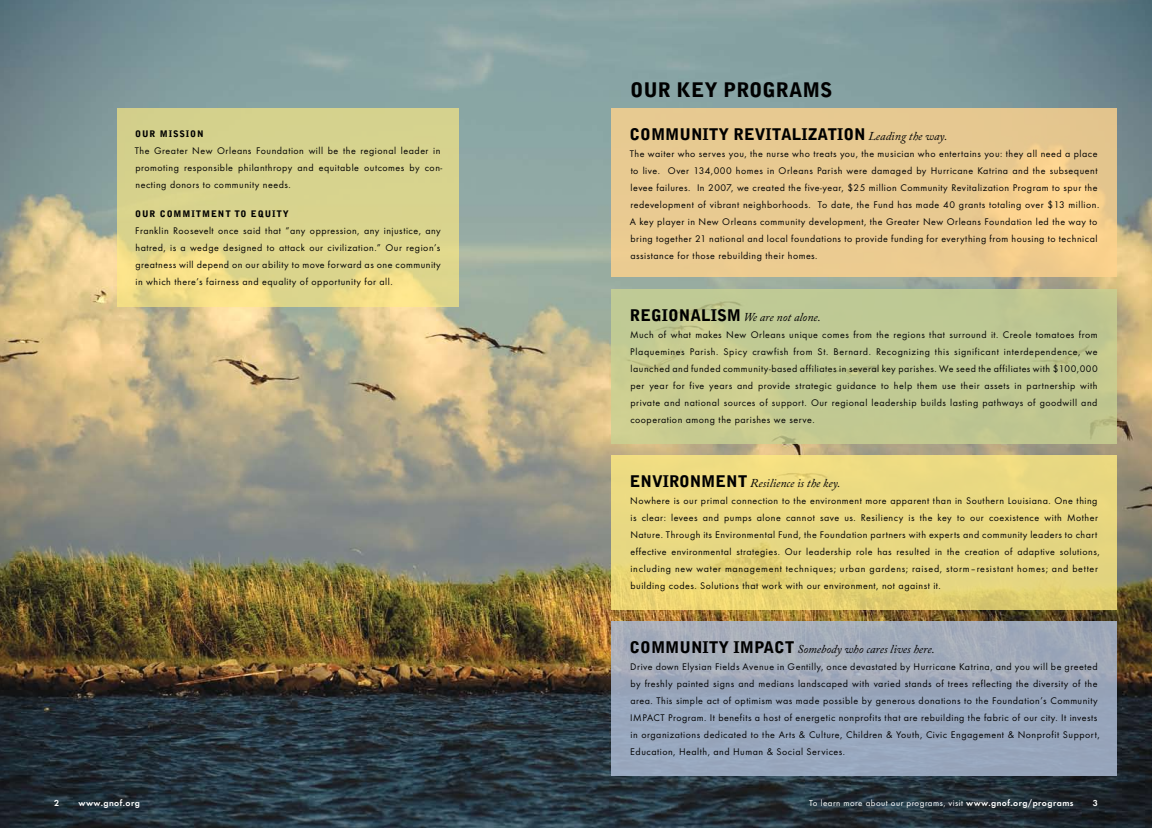
<style>
.page{position:relative;width:1152px;height:828px;background:#fff}
.page>*{position:absolute;margin:0;border:0;box-sizing:border-box;transform-origin:0 0}
.t1{font:900 20px "Bell Gothic";color:#000}
.t2{font:900 16px "Bell Gothic";color:#000}
.t3{font:italic 12px "Adobe Caslon Pro";color:#000}
.t4{font:10px/17px "Futura T";letter-spacing:.05em;color:#000}
.t5{font:9px "Futura T";letter-spacing:.05em;color:#fff}
.t6{font:900 9px "Bell Gothic";letter-spacing:.1em;color:#000}
.t7{font:600 9px "Futura T";letter-spacing:.05em;color:#fff}
.s1{font-family:"Adobe Caslon Pro";font-weight:400;font-style:italic;font-size:12px}
.s2{font-family:"Bell Gothic";font-weight:900;font-style:normal;font-size:16px}
.s3{font-weight:600}
</style>
<div class="page">
<img style="left:0;top:0;width:1152px;height:828px">
<svg style="left:612px;top:108px;width:505px;height:169px;background:#eaca90"></svg>
<svg style="left:612px;top:455px;width:505px;height:155px;background:#e8d77e"></svg>
<div style="left:612px;top:289px;width:505px;height:155px;background:linear-gradient(to right,#c7cd93,#bcc591)"></div>
<div style="left:612px;top:621px;width:505px;height:155px;background:linear-gradient(to bottom,#a5acb9,#94a5be)"></div>
<svg style="left:117px;top:108px;width:342px;height:198px;background:#dcd48c"></svg>
<p class="t6" style="left:135px;top:128px;width:70px">O UR MISSION</p>
<p class="t4" style="left:135px;top:142px;width:309px">The Greater New Orleans Foundation will be the regional leader in promoting responsible philanthropy and equitable outcomes by con&shy;necting donors to community needs.</p>
<p class="t6" style="left:135px;top:208px;width:155px">O UR COMMITMENT TO EQUITY</p>
<p class="t4" style="left:135px;top:222px;width:307px;text-align:justify">Franklin Roosevelt once said that “any oppression, any injustice, any hatred, is a wedge designed to attack our civilization.” Our region’s greatness will depend on our ability to move forward as one community in which there’s fairness and equality of opportunity for all.</p>
<p class="t7" style="left:54px;top:798px;width:7px">2</p>
<p class="t7" style="left:78px;top:798px;width:63px">www.gnof.org</p>
<h1 class="t1" style="left:630px;top:78px;width:204px">OUR KEY PROGRAMS</h1>
<h2 class="t2" style="left:630px;top:125px;width:319px">COMMUNITY REVITALIZATION <span class="s1">Leading the way.</span></h2>
<p class="t4" style="left:630px;top:145px;width:471px">The waiter who serves you, the nurse who treats you, the musician who entertains you: they all need a place to live. Over 134,000 homes in Orleans Parish were damaged by Hurricane Katrina and the subsequent levee failures. In 2007, we created the five-year, $25 million Community Revitalization Program to spur the redevelopment of vibrant neighborhoods. To date, the Fund has made 40 grants totaling over $13 million.<br>A key player in New Orleans community development, the Greater New Orleans Foundation led the way to bring together 21 national and local foundations to provide funding for everything from housing to technical assistance for those rebuilding their homes.</p>
<p class="t3" style="left:630px;top:310px;width:192px"><span class="s2">REGIONALISM</span> We are not alone.</p>
<p class="t4" style="left:630px;top:326px;width:469px;text-align:justify">Much of what makes New Orleans unique comes from the regions that surround it. Creole tomatoes from Plaquemines Parish. Spicy crawfish from St. Bernard. Recognizing this significant interdependence, we launched and funded community-based affiliates in several key parishes. We seed the affiliates with $100,000 per year for five years and provide strategic guidance to help them use their assets in partnership with private and national sources of support. Our regional leadership builds lasting pathways of goodwill and cooperation among the parishes we serve.</p>
<p class="t3" style="left:630px;top:476px;width:212px"><span class="s2">ENVIRONMENT</span> Resilience is the key.</p>
<p class="t4" style="left:630px;top:492px;width:471px">Nowhere is our primal connection to the environment more apparent than in Southern Louisiana. One thing is clear: levees and pumps alone cannot save us. Resiliency is the key to our coexistence with Mother Nature. Through its Environmental Fund, the Foundation partners with experts and community leaders to chart effective environmental strategies. Our leadership role has resulted in the creation of adaptive solutions, including new water management techniques; urban gardens; raised, storm–resistant homes; and better building codes. Solutions that work with our environment, not against it.</p>
<p class="t3" style="left:630px;top:642px;width:307px"><span class="s2">COMMUNITY IMPAC T</span> Somebody who cares lives here.</p>
<p class="t4" style="left:630px;top:658px;width:471px">Drive down Elysian Fields Avenue in Gentilly, once devastated by Hurricane Katrina, and you will be greeted by freshly painted signs and medians landscaped with varied stands of trees reflecting the diversity of the area. This simple act of optimism was made possible by generous donations to the Foundation’s Community IMPACT Program. It benefits a host of energetic nonprofits that are rebuilding the fabric of our city. It invests in organizations dedicated to the Arts &amp; Culture, Children &amp; Youth, Civic Engagement &amp; Nonprofit Support, Education, Health, and Human &amp; Social Services.</p>
<p class="t5" style="left:809px;top:798px;width:266px">To learn more about our programs, visit <span class="s3">www.gnof.org/programs</span></p>
<p class="t7" style="left:1093px;top:798px;width:7px">3</p>
</div>
